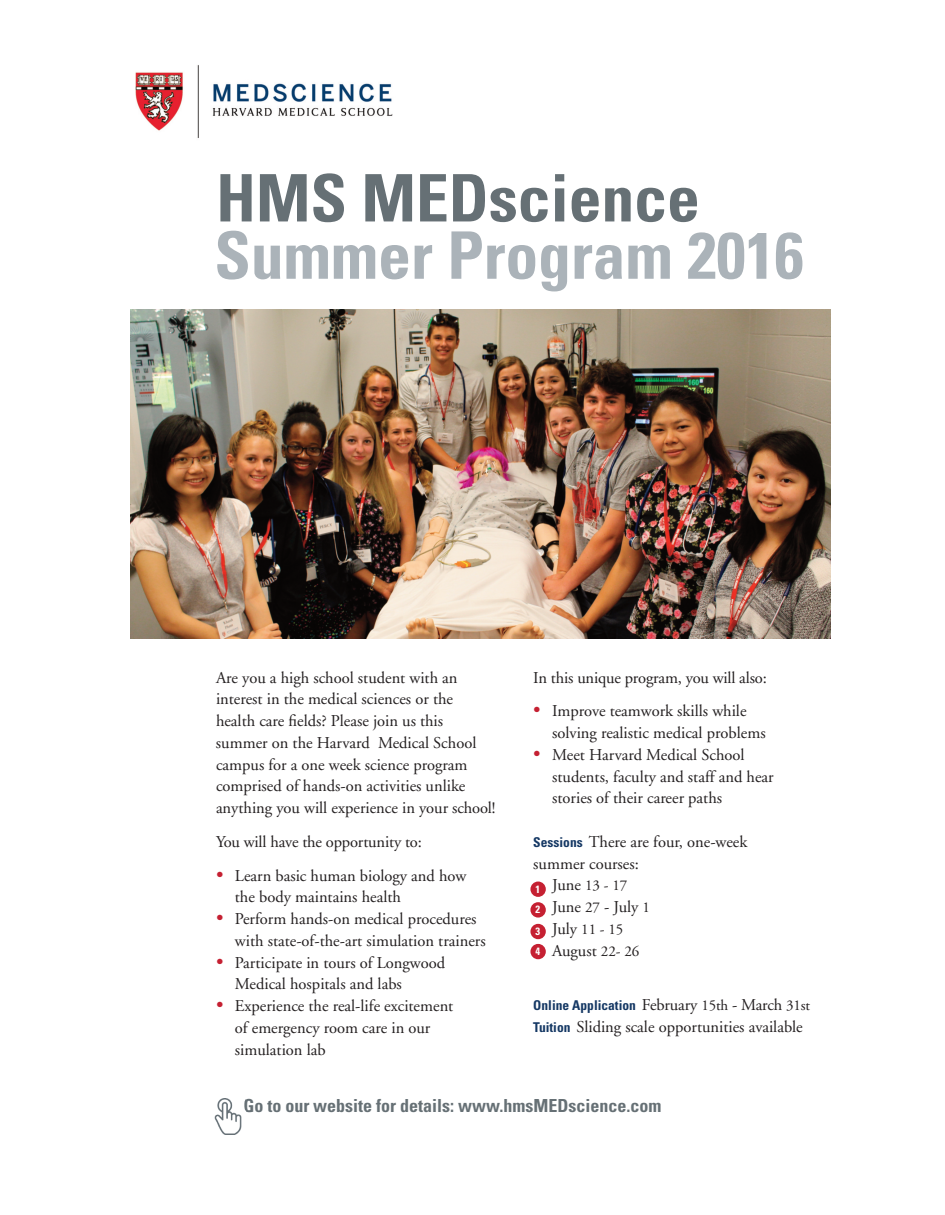
<style>
.page{position:relative;width:945px;height:1215px;background:#fff}
.page>*{position:absolute;margin:0;border:0;box-sizing:border-box;transform-origin:0 0}
.t1{font:700 condensed 65.55px "Univers";color:#abb3b9}
.t2{font:700 condensed 65.55px "Univers";color:#667075}
.t3{font:700 condensed 18px "Univers";color:#667075}
.t4{font:16.5px/21.8px "Adobe Garamond";color:#231f20}
.t5{font:15px "Adobe Garamond";color:#231f20}
.t6{font:700 condensed 13.5px "Univers";color:#153864}
.t7{font:700 condensed 10.5px/21.1px "Univers";color:#fff;text-align:justify}
.s1{font-size:19.5px;color:#c52032}
.s2{font-family:"Univers";font-weight:700;font-stretch:condensed;font-size:13.5px;color:#153864}
.s3{font-size:16.5px}
.s4{font-size:15px}
.s5{font-family:"Adobe Garamond";font-weight:400;font-stretch:normal;font-size:16.5px;color:#231f20}
.s6{font-family:"Adobe Garamond";font-weight:400;font-stretch:normal;font-size:15px;color:#231f20}
</style>
<div class="page">
<img style="left:131px;top:309px;width:699px;height:329px">
<div style="left:530px;top:882px;width:16px;height:15px;background:#c52032;border-radius:50%"></div>
<div style="left:530px;top:902px;width:16px;height:16px;background:#c52032;border-radius:50%"></div>
<div style="left:530px;top:924px;width:16px;height:15px;background:#c52032;border-radius:50%"></div>
<div style="left:530px;top:944px;width:16px;height:15px;background:#c52032;border-radius:50%"></div>
<img style="left:135px;top:65px;width:258px;height:73px">
<img style="left:214px;top:1099px;width:28px;height:35px">
<svg style="left:244px;top:1099px;width:2px;height:12px"></svg>
<h1 class="t2" style="left:216px;top:174px;width:485px">HMS MEDscience</h1>
<h1 class="t1" style="left:214px;top:231px;width:591px">Summer Program 2016</h1>
<p class="t4" style="left:216px;top:668px;width:281px">Are you a high school student with an interest in the medical sciences or the health care fields? Please join us this summer on the Harvard Medical School campus for a one week science program comprised of hands-on activities unlike anything you will experience in your school!</p>
<p class="t4" style="left:216px;top:832px;width:207px">You will have the opportunity to:</p>
<p class="t4" style="left:235px;top:866px;width:233px;text-indent:-19px"><span class="s1">•</span> Learn basic human biology and how the body maintains health</p>
<p class="t4" style="left:235px;top:910px;width:252px;text-indent:-19px"><span class="s1">•</span> Perform hands-on medical procedures with state-of-the-art simulation trainers</p>
<p class="t4" style="left:235px;top:953px;width:212px;text-indent:-19px"><span class="s1">•</span> Participate in tours of Longwood<br>Medical hospitals and labs</p>
<p class="t4" style="left:235px;top:997px;width:220px;text-indent:-19px"><span class="s1">•</span> Experience the real-life excitement of emergency room care in our simulation lab</p>
<p class="t4" style="left:533px;top:668px;width:235px">In this unique program, you will also:</p>
<p class="t4" style="left:552px;top:702px;width:215px;text-indent:-19px"><span class="s1">•</span> Improve teamwork skills while solving realistic medical problems</p>
<p class="t4" style="left:552px;top:745px;width:223px;text-indent:-19px"><span class="s1">•</span> Meet Harvard Medical School students, faculty and staff and hear stories of their career paths</p>
<p class="t4" style="left:533px;top:832px;width:216px"><span class="s2">Sessions</span> There are four, one-week summer courses:</p>
<p class="t5" style="left:552px;top:880px;width:77px"><span class="s3">June</span> 13 - 17</p>
<p class="t4" style="left:552px;top:898px;width:99px">June <span class="s4">27</span> - July <span class="s4">1</span></p>
<p class="t5" style="left:552px;top:923px;width:73px"><span class="s3">July</span> 11 - 15</p>
<p class="t4" style="left:552px;top:941px;width:89px">August <span class="s4">22- 26</span></p>
<p class="t6" style="left:533px;top:1001px;width:278px">Online Application <span class="s5">February</span> <span class="s6">15th</span> <span class="s5">- March</span> <span class="s6">31st</span></p>
<p class="t4" style="left:533px;top:1018px;width:271px"><span class="s2">Tuition</span> Sliding scale opportunities available</p>
<p class="t7" style="left:536px;top:879px;width:6px">1<br>2<br>3</p>
<p class="t7" style="left:536px;top:942px;width:6px">4</p>
<p class="t3" style="left:243px;top:1099px;width:419px">Go to our website for details: www.hmsMEDscience.com</p>
</div>
